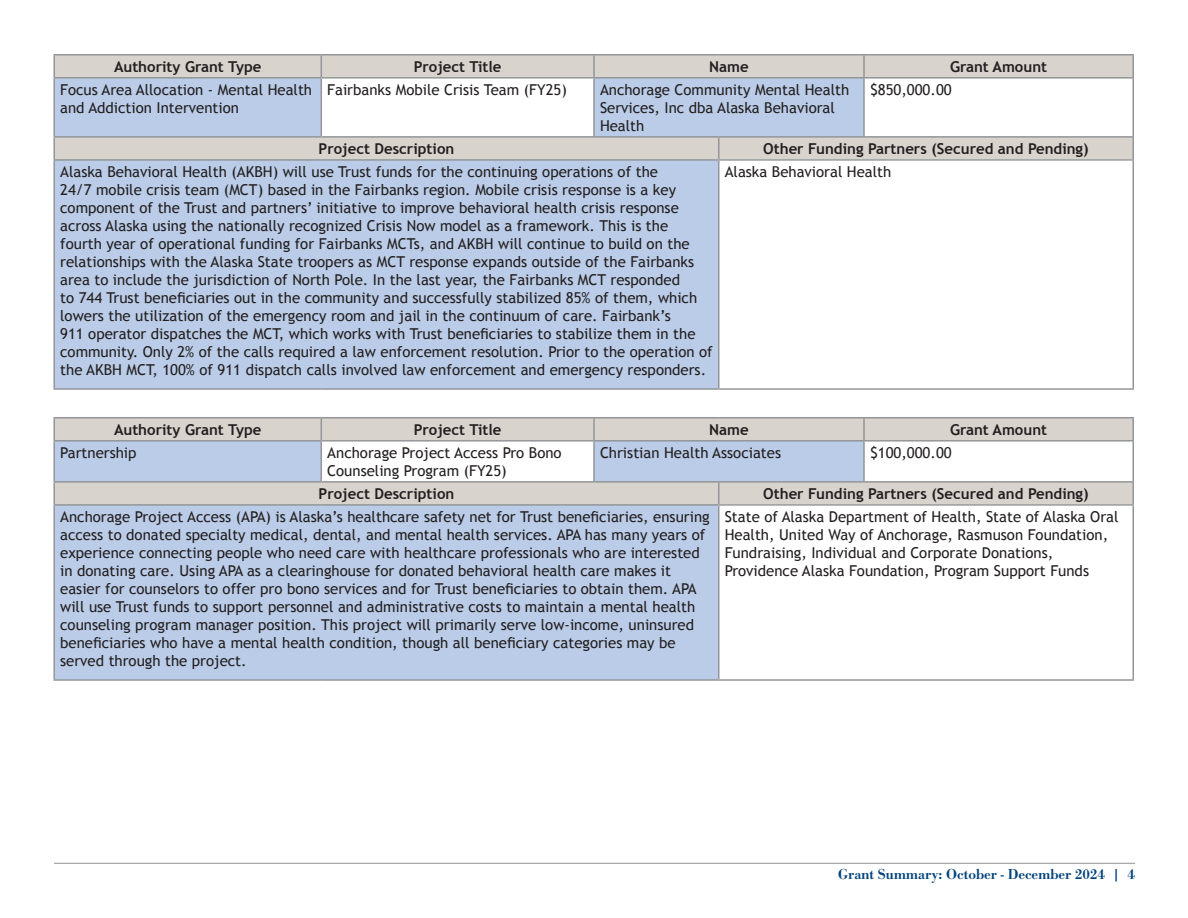
<style>
.page{position:relative;width:1188px;height:918px;background:#fff}
.page>*{position:absolute;margin:0;border:0;box-sizing:border-box;transform-origin:0 0}
.MHT_chart_style_-_body_text{font:15px/18px "Trebuchet MS";color:#231f20}
.MHT_chart_style_-_header{font:700 15px "Trebuchet MS";color:#231f20}
.t1{font:500 15px "Bodoni URW";color:#01427c}
</style>
<div class="page">
<hr style="left:54px;top:863px;width:1081px;height:1px;background:#939598">
<svg style="left:55px;top:56px;width:1077px;height:103px;fill:#d9d3ce"></svg>
<svg style="left:55px;top:79px;width:809px;height:309px;background:#bccce4"></svg>
<div style="left:321px;top:78px;width:273px;height:59px;background:#fff"></div>
<div style="left:719px;top:160px;width:414px;height:229px;background:#fff"></div>
<hr style="left:593px;top:55px;width:2px;height:22px;background:#939598">
<hr style="left:593px;top:79px;width:2px;height:57px;background:#939598">
<hr style="left:863px;top:55px;width:2px;height:22px;background:#939598">
<hr style="left:863px;top:79px;width:2px;height:57px;background:#939598">
<svg style="left:718px;top:138px;width:1px;height:21px"></svg>
<hr style="left:718px;top:161px;width:1px;height:227px;background:#939598">
<hr style="left:1132px;top:55px;width:2px;height:22px;background:#939598">
<hr style="left:1132px;top:79px;width:2px;height:57px;background:#939598">
<hr style="left:1132px;top:138px;width:2px;height:21px;background:#939598">
<hr style="left:1132px;top:161px;width:2px;height:227px;background:#939598">
<hr style="left:53px;top:54px;width:268px;height:2px;background:#939598">
<hr style="left:53px;top:55px;width:2px;height:22px;background:#939598">
<hr style="left:321px;top:54px;width:273px;height:2px;background:#939598">
<svg style="left:321px;top:55px;width:1px;height:22px"></svg>
<hr style="left:594px;top:54px;width:125px;height:2px;background:#939598">
<hr style="left:719px;top:54px;width:145px;height:2px;background:#939598">
<hr style="left:864px;top:54px;width:270px;height:2px;background:#939598">
<hr style="left:53px;top:77px;width:268px;height:2px;background:#939598">
<hr style="left:53px;top:79px;width:2px;height:57px;background:#939598">
<hr style="left:321px;top:77px;width:273px;height:2px;background:#939598">
<hr style="left:321px;top:79px;width:1px;height:57px;background:#939598">
<hr style="left:594px;top:77px;width:125px;height:2px;background:#939598">
<hr style="left:719px;top:77px;width:145px;height:2px;background:#939598">
<hr style="left:864px;top:77px;width:270px;height:2px;background:#939598">
<hr style="left:53px;top:138px;width:2px;height:21px;background:#939598">
<hr style="left:53px;top:161px;width:2px;height:227px;background:#939598">
<hr style="left:53px;top:136px;width:268px;height:2px;background:#939598">
<hr style="left:321px;top:136px;width:273px;height:2px;background:#939598">
<hr style="left:594px;top:136px;width:125px;height:2px;background:#939598">
<hr style="left:719px;top:136px;width:145px;height:2px;background:#939598">
<hr style="left:864px;top:136px;width:270px;height:2px;background:#939598">
<hr style="left:53px;top:159px;width:268px;height:2px;background:#939598">
<hr style="left:321px;top:159px;width:273px;height:2px;background:#939598">
<hr style="left:594px;top:159px;width:125px;height:2px;background:#939598">
<hr style="left:719px;top:159px;width:145px;height:2px;background:#939598">
<hr style="left:864px;top:159px;width:270px;height:2px;background:#939598">
<hr style="left:53px;top:388px;width:268px;height:2px;background:#939598">
<hr style="left:321px;top:388px;width:273px;height:2px;background:#939598">
<hr style="left:594px;top:388px;width:125px;height:2px;background:#939598">
<hr style="left:719px;top:388px;width:145px;height:2px;background:#939598">
<hr style="left:864px;top:388px;width:270px;height:2px;background:#939598">
<svg style="left:55px;top:418px;width:1077px;height:86px;fill:#d9d3ce"></svg>
<svg style="left:55px;top:442px;width:809px;height:237px;background:#bdcce4"></svg>
<div style="left:321px;top:441px;width:273px;height:41px;background:#fff"></div>
<div style="left:719px;top:505px;width:414px;height:175px;background:#fff"></div>
<hr style="left:593px;top:418px;width:2px;height:22px;background:#939598">
<hr style="left:593px;top:442px;width:2px;height:39px;background:#939598">
<hr style="left:863px;top:418px;width:2px;height:22px;background:#939598">
<hr style="left:863px;top:442px;width:2px;height:39px;background:#939598">
<svg style="left:718px;top:483px;width:1px;height:21px"></svg>
<hr style="left:718px;top:506px;width:1px;height:173px;background:#939598">
<hr style="left:1132px;top:418px;width:2px;height:22px;background:#939598">
<hr style="left:1132px;top:442px;width:2px;height:39px;background:#939598">
<hr style="left:1132px;top:483px;width:2px;height:21px;background:#939598">
<hr style="left:1132px;top:506px;width:2px;height:173px;background:#939598">
<hr style="left:53px;top:417px;width:268px;height:1px;background:#939598">
<hr style="left:53px;top:418px;width:2px;height:22px;background:#939598">
<hr style="left:321px;top:417px;width:273px;height:1px;background:#939598">
<svg style="left:321px;top:418px;width:1px;height:22px"></svg>
<hr style="left:594px;top:417px;width:125px;height:1px;background:#939598">
<hr style="left:719px;top:417px;width:145px;height:1px;background:#939598">
<hr style="left:864px;top:417px;width:270px;height:1px;background:#939598">
<hr style="left:53px;top:440px;width:268px;height:2px;background:#939598">
<hr style="left:53px;top:442px;width:2px;height:39px;background:#939598">
<hr style="left:321px;top:440px;width:273px;height:2px;background:#939598">
<hr style="left:321px;top:442px;width:1px;height:39px;background:#939598">
<hr style="left:594px;top:440px;width:125px;height:2px;background:#939598">
<hr style="left:719px;top:440px;width:145px;height:2px;background:#939598">
<hr style="left:864px;top:440px;width:270px;height:2px;background:#939598">
<hr style="left:53px;top:483px;width:2px;height:21px;background:#939598">
<hr style="left:53px;top:506px;width:2px;height:173px;background:#939598">
<hr style="left:53px;top:481px;width:268px;height:2px;background:#939598">
<hr style="left:321px;top:481px;width:273px;height:2px;background:#939598">
<hr style="left:594px;top:481px;width:125px;height:2px;background:#939598">
<hr style="left:719px;top:481px;width:145px;height:2px;background:#939598">
<hr style="left:864px;top:481px;width:270px;height:2px;background:#939598">
<hr style="left:53px;top:504px;width:268px;height:2px;background:#939598">
<hr style="left:321px;top:504px;width:273px;height:2px;background:#939598">
<hr style="left:594px;top:504px;width:125px;height:2px;background:#939598">
<hr style="left:719px;top:504px;width:145px;height:2px;background:#939598">
<hr style="left:864px;top:504px;width:270px;height:2px;background:#939598">
<hr style="left:53px;top:679px;width:268px;height:2px;background:#939598">
<hr style="left:321px;top:679px;width:273px;height:2px;background:#939598">
<hr style="left:594px;top:679px;width:125px;height:2px;background:#939598">
<hr style="left:719px;top:679px;width:145px;height:2px;background:#939598">
<hr style="left:864px;top:679px;width:270px;height:2px;background:#939598">
<p class="MHT_chart_style_-_header" style="left:114px;top:57px;width:149px">Authority Grant Type</p>
<p class="MHT_chart_style_-_header" style="left:414px;top:57px;width:89px">Project Title</p>
<p class="MHT_chart_style_-_header" style="left:709px;top:57px;width:41px">Name</p>
<p class="MHT_chart_style_-_header" style="left:950px;top:57px;width:99px">Grant Amount</p>
<p class="MHT_chart_style_-_body_text" style="left:60px;top:81px;width:253px">Focus Area Allocation - Mental Health and Addiction Intervention</p>
<p class="MHT_chart_style_-_body_text" style="left:327px;top:81px;width:241px">Fairbanks Mobile Crisis Team (FY25)</p>
<p class="MHT_chart_style_-_body_text" style="left:600px;top:81px;width:251px">Anchorage Community Mental Health<br>Services, Inc dba Alaska Behavioral<br>Health</p>
<p class="MHT_chart_style_-_body_text" style="left:870px;top:81px;width:83px">$850,000.00</p>
<p class="MHT_chart_style_-_header" style="left:319px;top:139px;width:137px">Project Description</p>
<p class="MHT_chart_style_-_header" style="left:763px;top:139px;width:327px">Other Funding Partners (Secured and Pending)</p>
<p class="MHT_chart_style_-_body_text" style="left:60px;top:163px;width:654px">Alaska Behavioral Health (AKBH) will use Trust funds for the continuing operations of the<br>24/7 mobile crisis team (MCT) based in the Fairbanks region. Mobile crisis response is a key component of the Trust and partners’ initiative to improve behavioral health crisis response across Alaska using the nationally recognized Crisis Now model as a framework. This is the fourth year of operational funding for Fairbanks MCTs, and AKBH will continue to build on the relationships with the Alaska State troopers as MCT response expands outside of the Fairbanks area to include the jurisdiction of North Pole. In the last year, the Fairbanks MCT responded<br>to 744 Trust beneficiaries out in the community and successfully stabilized 85% of them, which lowers the utilization of the emergency room and jail in the continuum of care. Fairbank’s<br>911 operator dispatches the MCT, which works with Trust beneficiaries to stabilize them in the community. Only 2% of the calls required a law enforcement resolution. Prior to the operation of the AKBH MCT, 100% of 911 dispatch calls involved law enforcement and emergency responders.</p>
<p class="MHT_chart_style_-_body_text" style="left:725px;top:163px;width:168px">Alaska Behavioral Health</p>
<p class="MHT_chart_style_-_header" style="left:114px;top:420px;width:149px">Authority Grant Type</p>
<p class="MHT_chart_style_-_header" style="left:414px;top:420px;width:89px">Project Title</p>
<p class="MHT_chart_style_-_header" style="left:709px;top:420px;width:41px">Name</p>
<p class="MHT_chart_style_-_header" style="left:950px;top:420px;width:99px">Grant Amount</p>
<p class="MHT_chart_style_-_body_text" style="left:60px;top:444px;width:78px">Partnership</p>
<p class="MHT_chart_style_-_body_text" style="left:327px;top:444px;width:236px">Anchorage Project Access Pro Bono<br>Counseling Program (FY25)</p>
<p class="MHT_chart_style_-_body_text" style="left:600px;top:444px;width:183px">Christian Health Associates</p>
<p class="MHT_chart_style_-_body_text" style="left:870px;top:444px;width:83px">$100,000.00</p>
<p class="MHT_chart_style_-_header" style="left:319px;top:484px;width:137px">Project Description</p>
<p class="MHT_chart_style_-_header" style="left:763px;top:484px;width:327px">Other Funding Partners (Secured and Pending)</p>
<p class="MHT_chart_style_-_body_text" style="left:60px;top:508px;width:651px">Anchorage Project Access (APA) is Alaska’s healthcare safety net for Trust beneficiaries, ensuring access to donated specialty medical, dental, and mental health services. APA has many years of experience connecting people who need care with healthcare professionals who are interested in donating care. Using APA as a clearinghouse for donated behavioral health care makes it easier for counselors to offer pro bono services and for Trust beneficiaries to obtain them. APA will use Trust funds to support personnel and administrative costs to maintain a mental health counseling program manager position. This project will primarily serve low-income, uninsured beneficiaries who have a mental health condition, though all beneficiary categories may be served through the project.</p>
<p class="MHT_chart_style_-_body_text" style="left:725px;top:508px;width:395px">State of Alaska Department of Health, State of Alaska Oral Health, United Way of Anchorage, Rasmuson Foundation, Fundraising, Individual and Corporate Donations, Providence Alaska Foundation, Program Support Funds</p>
<p class="t1" style="left:838px;top:865px;width:298px">Grant Summary: October - December 2024 | 4</p>
</div>
